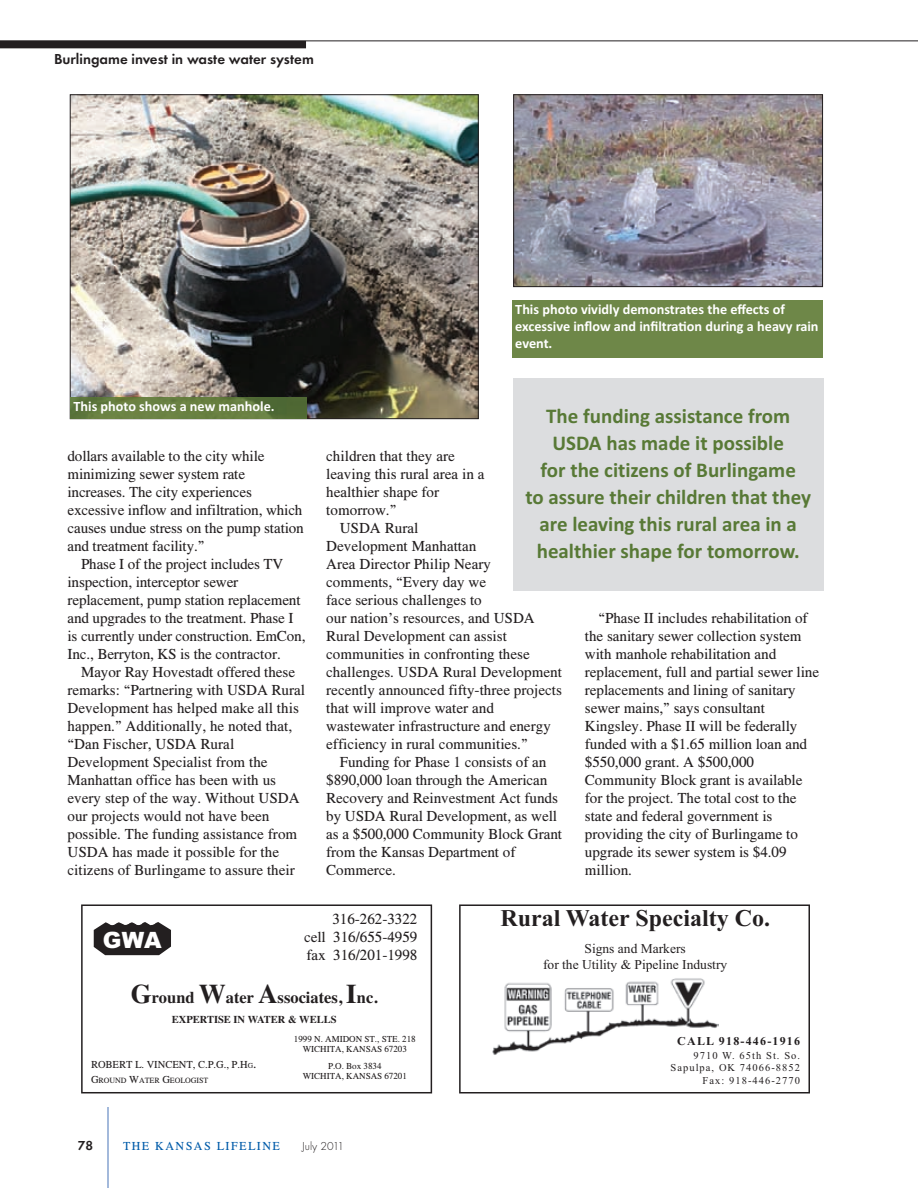
<style>
.page{position:relative;width:918px;height:1188px;background:#fff}
.page>*{position:absolute;margin:0;border:0;box-sizing:border-box;transform-origin:0 0}
.t1{font:700 24px "Times New Roman";color:#231f20}
.t2{font:900 22.5px "Arial";color:#fff}
.t3{font:700 21px/27px "Calibri";color:#587936;text-align:center}
.t4{font:700 16.5px "Times";color:#231f20}
.t5{font:15px/18px "Times CSATT";color:#231f20}
.t6{font:600 15px "Futura T";color:#231f20}
.t7{font:700 14.25px/17.1px "Calibri";color:#fff}
.t8{font:13.5px/16.2px "Times New Roman";color:#231f20;text-align:center}
.t9{font:600 13.5px "Futura T";color:#231f20}
.t10{font:12px "Times CSATT";letter-spacing:.125em;color:#015ba9}
.t11{font:700 12px "Times New Roman";letter-spacing:.1em;color:#231f20}
.t12{font:300 12px "Futura T";color:#231f20}
.t13{font:10.5px/12.6px "Times New Roman";letter-spacing:.1em;color:#231f20;text-align:right}
.t14{font:10.5px "Times CSATT";color:#231f20}
.t15{font:700 10.5px "Times";color:#231f20}
.t16{font:9px/10.5px "Times CSATT";color:#231f20;text-align:center}
.t17{font:7.8px "Times CSATT";color:#231f20}
.s1{font-size:27px}
.s2{font-size:7.5px}
.s3{font-size:13.5px}
.s4{font-size:10.5px}
</style>
<div class="page">
<hr style="left:108px;top:1107px;width:1px;height:81px;background:#4975b9">
<hr style="left:0;top:40px;width:918px;height:1px;background:#231f20">
<div style="left:0;top:41px;width:306px;height:7px;background:#231f20"></div>
<img style="left:72px;top:97px;width:405px;height:320px">
<hr style="left:70px;top:418px;width:236px;height:1px;background:#5e753c">
<img style="left:70px;top:397px;width:236px;height:21px">
<img style="left:515px;top:97px;width:306px;height:188px">
<div style="left:513px;top:95px;width:310px;height:192px;border:1px solid #231f20"></div>
<div style="left:512px;top:300px;width:311px;height:58px;background:#6e8748"></div>
<div style="left:513px;top:379px;width:311px;height:212px;background:#dcdddf"></div>
<div style="left:81px;top:904px;width:351px;height:189px;border:2px solid #231f20"></div>
<svg style="left:94px;top:922px;width:77px;height:33px;background:#363233"></svg>
<div style="left:147px;top:915px;width:10px;height:10px;background:#fff;border-radius:50%"></div>
<div style="left:108px;top:915px;width:9px;height:10px;background:#fff;border-radius:50%"></div>
<div style="left:121px;top:915px;width:10px;height:10px;background:#fff;border-radius:50%"></div>
<div style="left:134px;top:915px;width:9px;height:10px;background:#fff;border-radius:50%"></div>
<div style="left:459px;top:904px;width:351px;height:190px;border:2px solid #231f20"></div>
<img style="left:492px;top:970px;width:227px;height:85px">
<p class="t6" style="left:54px;top:53px;width:261px">Burlingame invest in waste water system</p>
<p class="t7" style="left:74px;top:399px;width:203px">This photo shows a new manhole.</p>
<p class="t5" style="left:68px;top:449px;width:238px">dollars available to the city while minimizing sewer system rate increases. The city experiences excessive inflow and infiltration, which causes undue stress on the pump station and treatment facility.”</p>
<p class="t5" style="left:68px;top:557px;width:239px;text-indent:14px">Phase I of the project includes TV inspection, interceptor sewer replacement, pump station replacement and upgrades to the treatment. Phase I is currently under construction. EmCon, Inc., Berryton, KS is the contractor.</p>
<p class="t5" style="left:68px;top:665px;width:239px;text-indent:14px">Mayor Ray Hovestadt offered these remarks: “Partnering with USDA Rural Development has helped make all this happen.” Additionally, he noted that, “Dan Fischer, USDA Rural Development Specialist from the Manhattan office has been with us every step of the way. Without USDA our projects would not have been possible. The funding assistance from USDA has made it possible for the citizens of Burlingame to assure their</p>
<p class="t7" style="left:515px;top:302px;width:305px">This photo vividly demonstrates the effects of excessive inflow and infiltra-on during a heavy rain event.</p>
<h3 class="t3" style="left:525px;top:404px;width:287px">The funding assistance from<br>USDA has made it possible<br>for the citizens of Burlingame<br>to assure their children that they are leaving this rural area in a healthier shape for tomorrow.</h3>
<p class="t5" style="left:326px;top:449px;width:130px">children that they are</p>
<p class="t5" style="left:326px;top:467px;width:160px">leaving this rural area in a</p>
<p class="t5" style="left:326px;top:485px;width:114px">healthier shape for</p>
<p class="t5" style="left:326px;top:503px;width:72px">tomorrow.”</p>
<p class="t5" style="left:340px;top:521px;width:80px">USDA Rural</p>
<p class="t5" style="left:326px;top:539px;width:152px">Development Manhattan</p>
<p class="t5" style="left:326px;top:557px;width:166px">Area Director Philip Neary</p>
<p class="t5" style="left:326px;top:575px;width:161px">comments, “Every day we</p>
<p class="t5" style="left:326px;top:593px;width:157px">face serious challenges to</p>
<p class="t5" style="left:326px;top:611px;width:210px">our nation’s resources, and USDA</p>
<p class="t5" style="left:326px;top:629px;width:182px">Rural Development can assist</p>
<p class="t5" style="left:326px;top:647px;width:205px">communities in confronting these</p>
<p class="t5" style="left:326px;top:665px;width:237px">challenges. USDA Rural Development</p>
<p class="t5" style="left:326px;top:683px;width:237px">recently announced fifty-three projects</p>
<p class="t5" style="left:326px;top:701px;width:169px">that will improve water and</p>
<p class="t5" style="left:326px;top:719px;width:226px">wastewater infrastructure and energy</p>
<p class="t5" style="left:326px;top:737px;width:203px">efficiency in rural communities.”</p>
<p class="t5" style="left:340px;top:755px;width:208px">Funding for Phase 1 consists of an</p>
<p class="t5" style="left:326px;top:773px;width:223px">$890,000 loan through the American</p>
<p class="t5" style="left:326px;top:791px;width:233px">Recovery and Reinvestment Act funds</p>
<p class="t5" style="left:326px;top:809px;width:232px">by USDA Rural Development, as well</p>
<p class="t5" style="left:326px;top:827px;width:237px">as a $500,000 Community Block Grant</p>
<p class="t5" style="left:326px;top:845px;width:191px">from the Kansas Department of</p>
<p class="t5" style="left:326px;top:863px;width:71px">Commerce.</p>
<p class="t5" style="left:585px;top:611px;width:236px;text-indent:14px">“Phase II includes rehabilitation of the sanitary sewer collection system with manhole rehabilitation and replacement, full and partial sewer line replacements and lining of sanitary sewer mains,” says consultant Kingsley. Phase II will be federally funded with a $1.65 million loan and $550,000 grant. A $500,000<br>Community Block grant is available for the project. The total cost to the state and federal government is providing the city of Burlingame to upgrade its sewer system is $4.09 million.</p>
<p class="t5" style="left:304px;top:912px;width:115px;text-align:justify;text-indent:28px">316-262-3322 cell 316/655-4959 fax 316/201-1998</p>
<p class="t4" style="left:131px;top:991px;width:248px"><span class="s1">G</span>round <span class="s1">W</span>ater <span class="s1">A</span>ssociates, <span class="s1">I</span>nc.</p>
<p class="t15" style="left:172px;top:1015px;width:166px">EXPERTISE IN WATER &amp; WELLS</p>
<p class="t14" style="left:91px;top:1060px;width:167px">ROBERT L. VINCENT, C.P.G., P.H<span class="s2">G</span><span class="s3">.</span></p>
<p class="t17" style="left:91px;top:1077px;width:119px"><span class="s4">G</span>ROUND <span class="s4">W</span>ATER <span class="s4">G</span>EOLOGIST</p>
<h2 class="t2" style="left:103px;top:927px;width:60px">GWA</h2>
<p class="t16" style="left:294px;top:1034px;width:123px">1999 N. AMIDON ST., STE. 218<br>WICHITA, KANSAS 67203</p>
<p class="t16" style="left:303px;top:1061px;width:106px">P.O. Box 3834<br>WICHITA, KANSAS 67201</p>
<p class="t9" style="left:78px;top:1140px;width:17px">78</p>
<p class="t10" style="left:123px;top:1141px;width:158px">THE KANSAS LIFELINE</p>
<p class="t12" style="left:302px;top:1141px;width:44px">July 2011</p>
<h1 class="t1" style="left:500px;top:904px;width:271px">Rural Water Specialty Co.</h1>
<p class="t8" style="left:543px;top:941px;width:186px">Signs and Markers<br>for the Utility &amp; Pipeline Industry</p>
<p class="t11" style="left:677px;top:1034px;width:124px">CALL 918-446-1916</p>
<p class="t13" style="left:670px;top:1050px;width:131px">9710 W. 65th St. So.<br>Sapulpa, OK 74066-8852<br>Fax: 918-446-2770</p>
</div>
